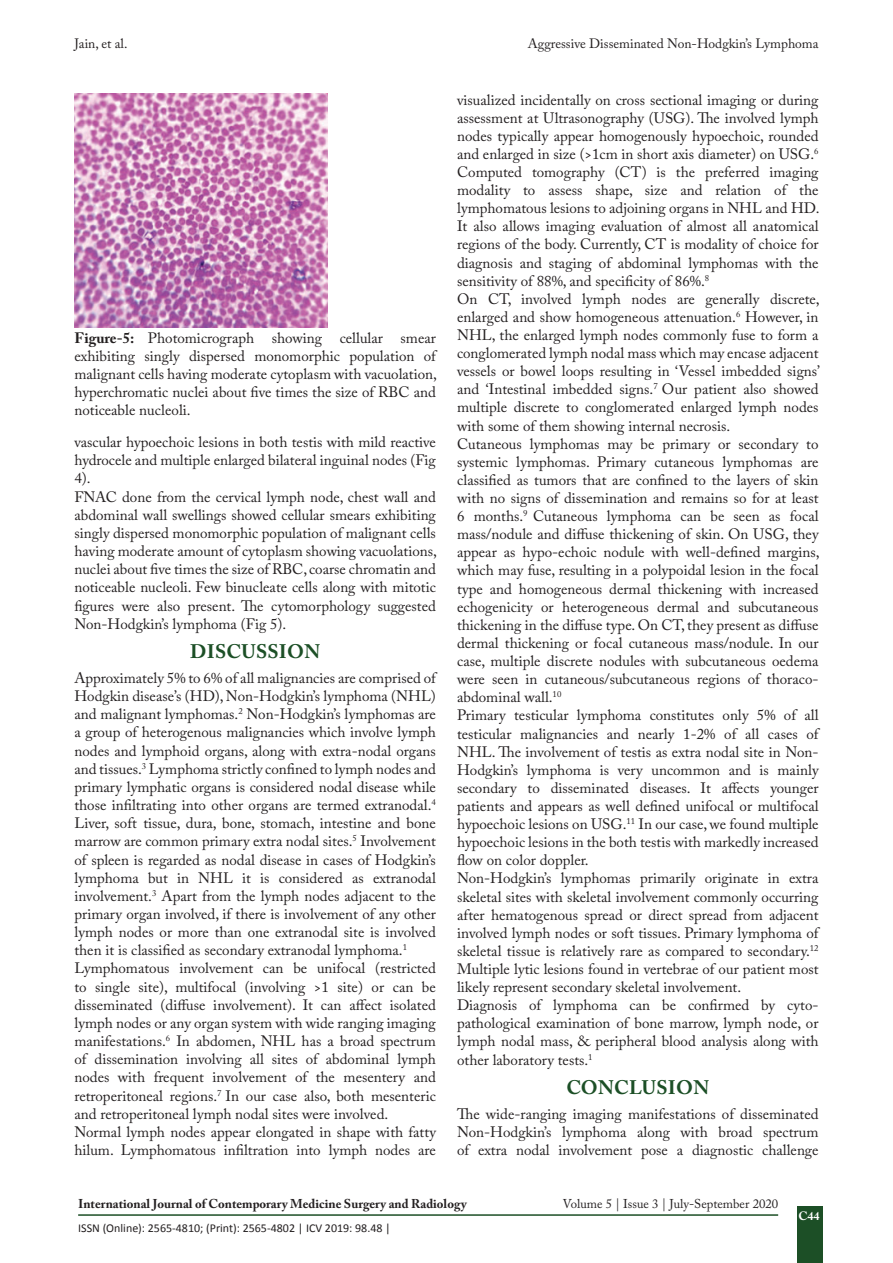
<style>
.page{position:relative;width:893px;height:1263px;background:#fff}
.page>*{position:absolute;margin:0;border:0;box-sizing:border-box;transform-origin:0 0}
.t1{font:700 19.5px "Adobe Caslon Pro";letter-spacing:.015em;color:#1c4f26}
.TX_New{font:15px/18.1px "Adobe Caslon Pro";color:#231f20;text-align:justify}
.Legend{font:15px/18px "Adobe Caslon Pro";color:#231f20;text-align:justify}
.t2{font:13.5px "Adobe Caslon Pro";color:#231f20}
.t3{font:700 12.75px "Adobe Caslon Pro";color:#231f20}
.t4{font:12.75px "Adobe Caslon Pro";color:#231f20}
.t5{font:12px "Calibri";color:#231f20}
.t6{font:700 12px "Adobe Caslon Pro";color:#fff}
.s1{font-weight:700}
</style>
<div class="page">
<div style="left:797px;top:1207px;width:25px;height:56px;background:#1c4f26"></div>
<hr style="left:78px;top:1214px;width:700px;height:2px;background:#1c4f26">
<img style="left:74px;top:94px;width:254px;height:233px">
<p class="t2" style="left:74px;top:36px;width:55px">Jain, et al.</p>
<p class="t2" style="left:528px;top:36px;width:292px">Aggressive Disseminated Non-Hodgkin’s Lymphoma</p>
<p class="Legend" style="left:74px;top:329px;width:364px"><span class="s1">Figure-5:</span> Photomicrograph showing cellular smear exhibiting singly dispersed monomorphic population of malignant cells having moderate cytoplasm with vacuolation, hyperchromatic nuclei about five times the size of RBC and noticeable nucleoli.</p>
<p class="TX_New" style="left:74px;top:433px;width:363px">vascular hypoechoic lesions in both testis with mild reactive hydrocele and multiple enlarged bilateral inguinal nodes (Fig 4).</p>
<p class="TX_New" style="left:74px;top:487px;width:364px">FNAC done from the cervical lymph node, chest wall and abdominal wall swellings showed cellular smears exhibiting singly dispersed monomorphic population of malignant cells having moderate amount of cytoplasm showing vacuolations, nuclei about five times the size of RBC, coarse chromatin and noticeable nucleoli. Few binucleate cells along with mitotic figures were also present. The cytomorphology suggested Non-Hodgkin’s lymphoma (Fig 5).</p>
<h1 class="t1" style="left:190px;top:640px;width:132px">DISCUSSION</h1>
<p class="TX_New" style="left:74px;top:669px;width:363px">Approximately 5% to 6% of all malignancies are comprised of Hodgkin disease’s (HD), Non-Hodgkin’s lymphoma (NHL) and malignant lymphomas.<sup>2</sup> Non‑Hodgkin’s lymphomas are a group of heterogenous malignancies which involve lymph nodes and lymphoid organs, along with extra‑nodal organs and tissues.<sup>3</sup> Lymphoma strictly confined to lymph nodes and primary lymphatic organs is considered nodal disease while those infiltrating into other organs are termed extranodal.<sup>4<br></sup>Liver, soft tissue, dura, bone, stomach, intestine and bone marrow are common primary extra nodal sites.<sup>5</sup> Involvement of spleen is regarded as nodal disease in cases of Hodgkin’s lymphoma but in NHL it is considered as extranodal involvement.<sup>3</sup> Apart from the lymph nodes adjacent to the primary organ involved, if there is involvement of any other lymph nodes or more than one extranodal site is involved then it is classified as secondary extranodal lymphoma.<sup>1</sup></p>
<p class="TX_New" style="left:74px;top:959px;width:363px">Lymphomatous involvement can be unifocal (restricted to single site), multifocal (involving &gt;1 site) or can be disseminated (diffuse involvement). It can affect isolated lymph nodes or any organ system with wide ranging imaging manifestations.<sup>6</sup> In abdomen, NHL has a broad spectrum of dissemination involving all sites of abdominal lymph nodes with frequent involvement of the mesentery and retroperitoneal regions.<sup>7</sup> In our case also, both mesenteric and retroperitoneal lymph nodal sites were involved.</p>
<p class="TX_New" style="left:74px;top:1122px;width:363px">Normal lymph nodes appear elongated in shape with fatty hilum. Lymphomatous infiltration into lymph nodes are</p>
<p class="TX_New" style="left:457px;top:90px;width:363px">visualized incidentally on cross sectional imaging or during assessment at Ultrasonography (USG). The involved lymph nodes typically appear homogenously hypoechoic, rounded and enlarged in size (&gt;1cm in short axis diameter) on USG.<sup>6</sup></p>
<p class="TX_New" style="left:457px;top:163px;width:364px">Computed tomography (CT) is the preferred imaging modality to assess shape, size and relation of the lymphomatous lesions to adjoining organs in NHL and HD.<br>It also allows imaging evaluation of almost all anatomical regions of the body. Currently, CT is modality of choice for diagnosis and staging of abdominal lymphomas with the sensitivity of 88%, and specificity of 86%.<sup>8</sup></p>
<p class="TX_New" style="left:457px;top:290px;width:364px">On CT, involved lymph nodes are generally discrete, enlarged and show homogeneous attenuation.<sup>6</sup> However, in NHL, the enlarged lymph nodes commonly fuse to form a conglomerated lymph nodal mass which may encase adjacent vessels or bowel loops resulting in ‘Vessel imbedded signs’ and ‘Intestinal imbedded signs.<sup>7</sup> Our patient also showed multiple discrete to conglomerated enlarged lymph nodes with some of them showing internal necrosis.</p>
<p class="TX_New" style="left:457px;top:434px;width:364px">Cutaneous lymphomas may be primary or secondary to systemic lymphomas. Primary cutaneous lymphomas are classified as tumors that are confined to the layers of skin with no signs of dissemination and remains so for at least 6 months.<sup>9</sup> Cutaneous lymphoma can be seen as focal mass/nodule and diffuse thickening of skin. On USG, they appear as hypo-echoic nodule with well-defined margins, which may fuse, resulting in a polypoidal lesion in the focal type and homogeneous dermal thickening with increased echogenicity or heterogeneous dermal and subcutaneous thickening in the diffuse type. On CT, they present as diffuse dermal thickening or focal cutaneous mass/nodule. In our case, multiple discrete nodules with subcutaneous oedema were seen in cutaneous/subcutaneous regions of thoraco&shy;abdominal wall.<sup>10</sup></p>
<p class="TX_New" style="left:457px;top:706px;width:363px">Primary testicular lymphoma constitutes only 5% of all testicular malignancies and nearly 1-2% of all cases of NHL. The involvement of testis as extra nodal site in Non-Hodgkin’s lymphoma is very uncommon and is mainly secondary to disseminated diseases. It affects younger patients and appears as well defined unifocal or multifocal hypoechoic lesions on USG.<sup>11</sup> In our case, we found multiple hypoechoic lesions in the both testis with markedly increased flow on color doppler.</p>
<p class="TX_New" style="left:457px;top:869px;width:363px">Non-Hodgkin’s lymphomas primarily originate in extra skeletal sites with skeletal involvement commonly occurring after hematogenous spread or direct spread from adjacent involved lymph nodes or soft tissues. Primary lymphoma of skeletal tissue is relatively rare as compared to secondary.<sup>12<br></sup>Multiple lytic lesions found in vertebrae of our patient most likely represent secondary skeletal involvement.</p>
<p class="TX_New" style="left:457px;top:996px;width:363px">Diagnosis of lymphoma can be confirmed by cyto&shy;pathological examination of bone marrow, lymph node, or lymph nodal mass, &amp; peripheral blood analysis along with other laboratory tests.<sup>1</sup></p>
<h1 class="t1" style="left:566px;top:1076px;width:144px">CONCLUSION</h1>
<p class="TX_New" style="left:457px;top:1104px;width:363px">The wide-ranging imaging manifestations of disseminated Non-Hodgkin’s lymphoma along with broad spectrum of extra nodal involvement pose a diagnostic challenge</p>
<p class="t3" style="left:78px;top:1196px;width:390px">International Journal of Contemporary Medicine Surgery and Radiology</p>
<p class="t4" style="left:563px;top:1196px;width:217px">Volume 5 | Issue 3 | July-September 2020</p>
<p class="t5" style="left:78px;top:1220px;width:314px">ISSN (Online): 2565-4810; (Print): 2565-4802 | ICV 2019: 98.48 |</p>
<p class="t6" style="left:798px;top:1209px;width:23px">C44</p>
</div>
